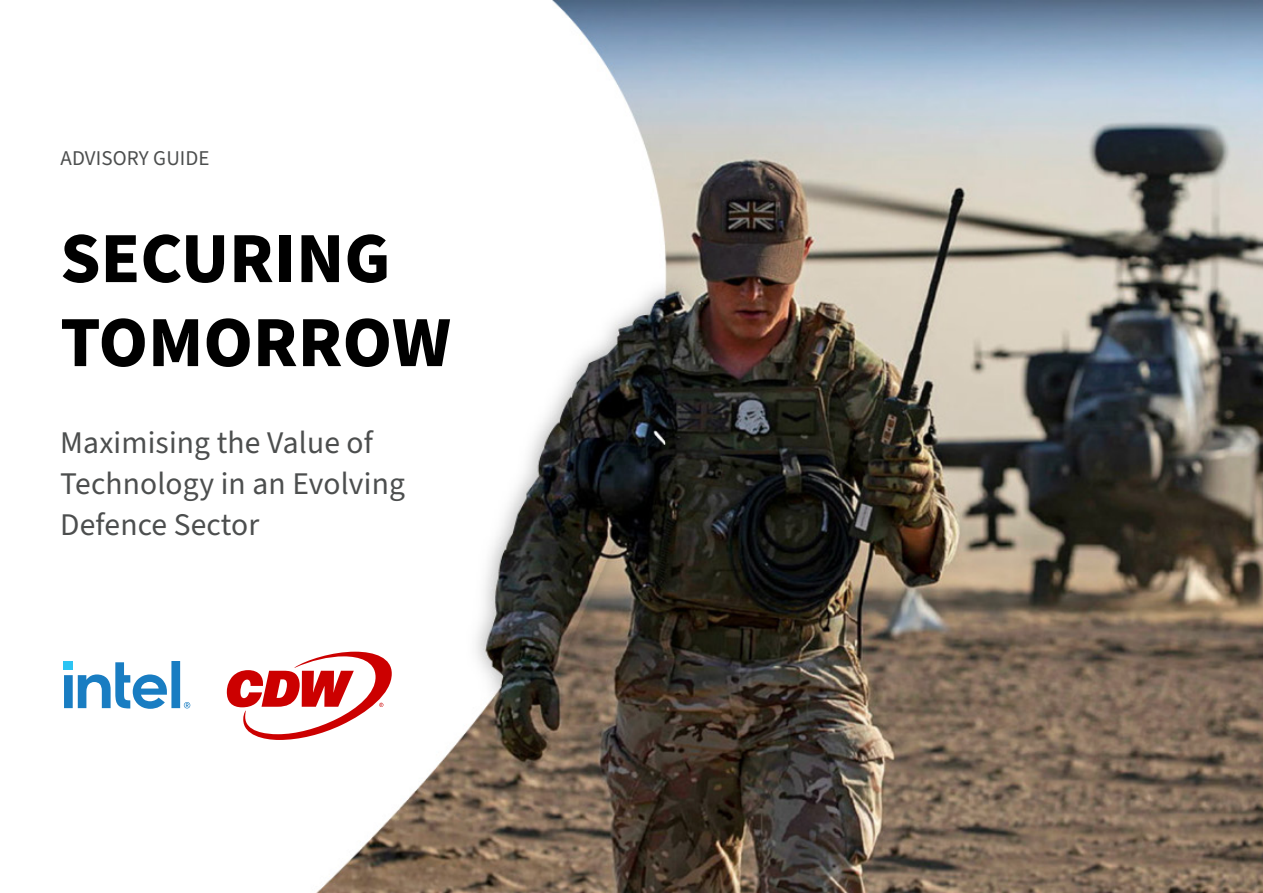
<style>
.page{position:relative;width:1263px;height:893px;background:#fff}
.page>*{position:absolute;margin:0;border:0;box-sizing:border-box;transform-origin:0 0}
.Paragraph_Title_Red_Uppercase{font:800 72px/84px "Source Sans 3";color:#000}
.Paragraph_Title_Red_Uppercase-2{font:31.5px/41px "Source Sans 3";letter-spacing:.005em;color:#4c4e4e}
.Paragraph_Title_Red_Uppercase-3{font:21px "Source Sans 3";letter-spacing:.005em;color:#4c4e4e}
</style>
<div class="page">
<img style="left:63px;top:0;width:1200px;height:893px">
<svg style="left:64px;top:661px;width:126px;height:47px"></svg>
<svg style="left:226px;top:652px;width:166px;height:88px"></svg>
<p class="Paragraph_Title_Red_Uppercase-3" style="left:61px;top:144px;width:151px">ADVISORY GUIDE</p>
<p class="Paragraph_Title_Red_Uppercase" style="left:60px;top:218px;width:392px">SECURING<br>TOMORROW</p>
<p class="Paragraph_Title_Red_Uppercase-2" style="left:60px;top:423px;width:346px">Maximising the Value of<br>Technology in an Evolving<br>Defence Sector</p>
</div>
